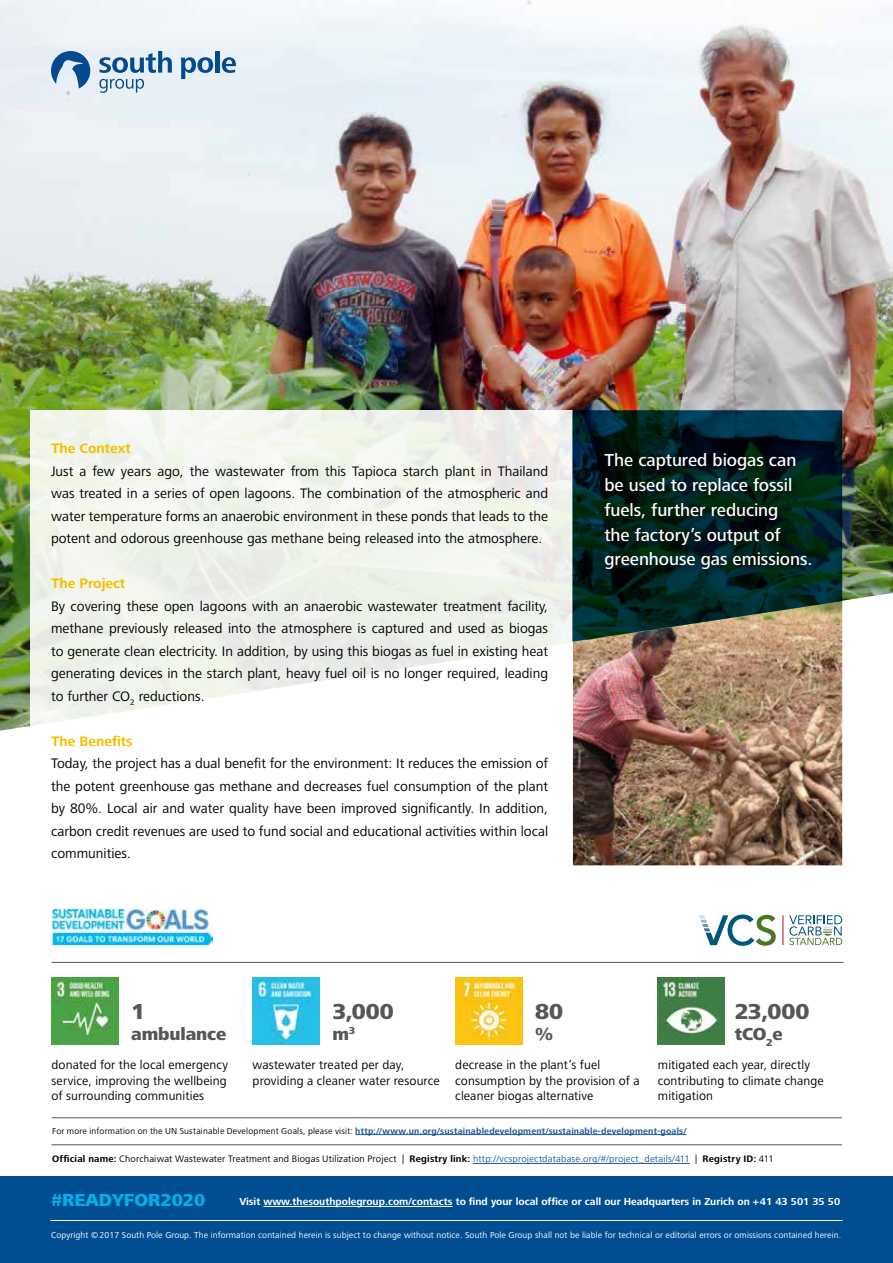
<style>
.page{position:relative;width:893px;height:1263px;background:#fff}
.page>*{position:absolute;margin:0;border:0;box-sizing:border-box;transform-origin:0 0}
.Page_Header{font:800 22.5px "Frutiger Next LT";color:#565655}
.t1{font:500 18px/24.8px "Frutiger Next LT";letter-spacing:-.005em;color:#fff}
.Page_Header-2{font:800 18px "Frutiger Next LT";letter-spacing:-.005em;color:#565655}
.t2{font:800 18px "Frutiger Next LT";color:#00b0eb}
.t3{font:14.25px/22.5px "Frutiger Next LT";color:#000;text-align:justify}
.t4{font:700 14.25px "Frutiger Next LT";color:#f4bf00}
.t5{font:12.75px/15.8px "Frutiger Next LT";letter-spacing:.01em;color:#000}
.t6{font:700 10.5px "Frutiger Next LT";color:#fff}
.Page_Header-3{font:800 10.5px "Frutiger Next LT";color:#565655}
.t7{font:9.75px "Frutiger Next LT";letter-spacing:.015em;color:#000}
.t8{font:9px "Frutiger Next LT";letter-spacing:.01em;color:#fff}
.t9{font:700 9px "Frutiger Next LT";letter-spacing:.025em;color:#22599b}
.s1{font-weight:400;color:#000}
.s2{font-weight:700}
.s3{color:#22599b}
</style>
<div class="page">
<img style="left:572px;top:730px;width:270px;height:135px">
<img style="left:0;top:0;width:893px;height:730px">
<svg style="left:30px;top:410px;width:542px;height:320px;fill:#f1f5ec"></svg>
<div style="left:0;top:1177px;width:893px;height:86px;background:#004e91"></div>
<hr style="left:263px;top:1206px;width:190px;height:1px;background:#fff">
<hr style="left:50px;top:1220px;width:792px;height:1px;background:#fff">
<img style="left:52px;top:909px;width:160px;height:36px">
<hr style="left:51px;top:962px;width:792px;height:1px;background:#565655">
<hr style="left:355px;top:1134px;width:331px;height:1px;background:#22599b">
<hr style="left:473px;top:1163px;width:217px;height:1px;background:#22599b">
<hr style="left:51px;top:1117px;width:791px;height:1px;background:#565655">
<svg style="left:572px;top:410px;width:270px;height:232px"></svg>
<svg style="left:600px;top:449px;width:221px;height:131px"></svg>
<svg style="left:99px;top:51px;width:73px;height:22px"></svg>
<svg style="left:181px;top:57px;width:32px;height:22px"></svg>
<div style="left:215px;top:51px;width:5px;height:22px;background:#054a8e"></div>
<svg style="left:222px;top:57px;width:14px;height:16px"></svg>
<svg style="left:99px;top:79px;width:45px;height:14px"></svg>
<svg style="left:51px;top:51px;width:39px;height:38px"></svg>
<hr style="left:51px;top:1144px;width:791px;height:1px;background:#565655">
<hr style="left:782px;top:915px;width:1px;height:30px;background:#ac162c">
<svg style="left:699px;top:914px;width:77px;height:32px"></svg>
<svg style="left:789px;top:915px;width:53px;height:30px"></svg>
<img style="left:51px;top:977px;width:67px;height:67px">
<img style="left:253px;top:977px;width:67px;height:67px">
<img style="left:455px;top:977px;width:67px;height:67px">
<img style="left:658px;top:977px;width:67px;height:67px">
<p class="t4" style="left:51px;top:440px;width:81px">The Context</p>
<p class="t3" style="left:51px;top:460px;width:499px">Just a few years ago, the wastewater from this Tapioca starch plant in Thailand was treated in a series of open lagoons. The combination of the atmospheric and water temperature forms an anaerobic environment in these ponds that leads to the potent and odorous greenhouse gas methane being released into the atmosphere.</p>
<p class="t4" style="left:51px;top:575px;width:76px">The Project</p>
<p class="t3" style="left:51px;top:595px;width:499px">By covering these open lagoons with an anaerobic wastewater treatment facility, methane previously released into the atmosphere is captured and used as biogas to generate clean electricity. In addition, by using this biogas as fuel in existing heat generating devices in the starch plant, heavy fuel oil is no longer required, leading to further CO<sub>2</sub> reductions.</p>
<p class="t4" style="left:51px;top:733px;width:83px">The Benefits</p>
<p class="t3" style="left:51px;top:752px;width:499px">Today, the project has a dual benefit for the environment: It reduces the emission of the potent greenhouse gas methane and decreases fuel consumption of the plant by 80%. Local air and water quality have been improved significantly. In addition, carbon credit revenues are used to fund social and educational activities within local communities.</p>
<p class="t1" style="left:604px;top:448px;width:210px">The captured biogas can be used to replace fossil fuels, further reducing<br>the factory’s output of greenhouse gas emissions.</p>
<p class="Page_Header" style="left:332px;top:999px;width:63px">3,000</p>
<p class="Page_Header" style="left:535px;top:999px;width:29px">80</p>
<p class="Page_Header" style="left:735px;top:999px;width:76px">23,000</p>
<p class="Page_Header" style="left:131px;top:999px;width:15px">1</p>
<p class="Page_Header-2" style="left:131px;top:1024px;width:96px">ambulance</p>
<p class="Page_Header-2" style="left:535px;top:1024px;width:19px">%</p>
<p class="Page_Header-2" style="left:735px;top:1024px;width:50px">tCO<sub>2</sub>e</p>
<p class="Page_Header-3" style="left:349px;top:1025px;width:8px">3</p>
<p class="Page_Header-2" style="left:332px;top:1024px;width:18px">m</p>
<p class="t5" style="left:52px;top:1057px;width:178px">donated for the local emergency service, improving the wellbeing of surrounding communities</p>
<p class="t5" style="left:253px;top:1057px;width:189px">wastewater treated per day, providing a cleaner water resource</p>
<p class="t5" style="left:455px;top:1057px;width:186px">decrease in the plant’s fuel consumption by the provision of a cleaner biogas alternative</p>
<p class="t5" style="left:658px;top:1057px;width:168px">mitigated each year, directly contributing to climate change mitigation</p>
<p class="t9" style="left:52px;top:1126px;width:636px"><span class="s1">For more information on the UN Sustainable Development Goals, please visit:</span> http://www.un.org/sustainabledevelopment/sustainable-development-goals/</p>
<p class="t7" style="left:52px;top:1154px;width:723px"><span class="s2">Official name:</span> Chorchaiwat Wastewater Treatment and Biogas Utilization Project | <span class="s2">Registry link:</span> <span class="s3">http://vcsprojectdatabase.org/#/project_details/411</span> | <span class="s2">Registry ID:</span> 411</p>
<p class="t2" style="left:51px;top:1190px;width:156px">#READYFOR2020</p>
<p class="t6" style="left:239px;top:1196px;width:602px">Visit www.thesouthpolegroup.com/contacts to find your local office or call our Headquarters in Zurich on + 41 43 501 35 50</p>
<p class="t8" style="left:51px;top:1230px;width:792px">Copyright © 2017 South Pole Group. The information contained herein is subject to change without notice. South Pole Group shall not be liable for technical or editorial errors or omissions contained herein.</p>
</div>
